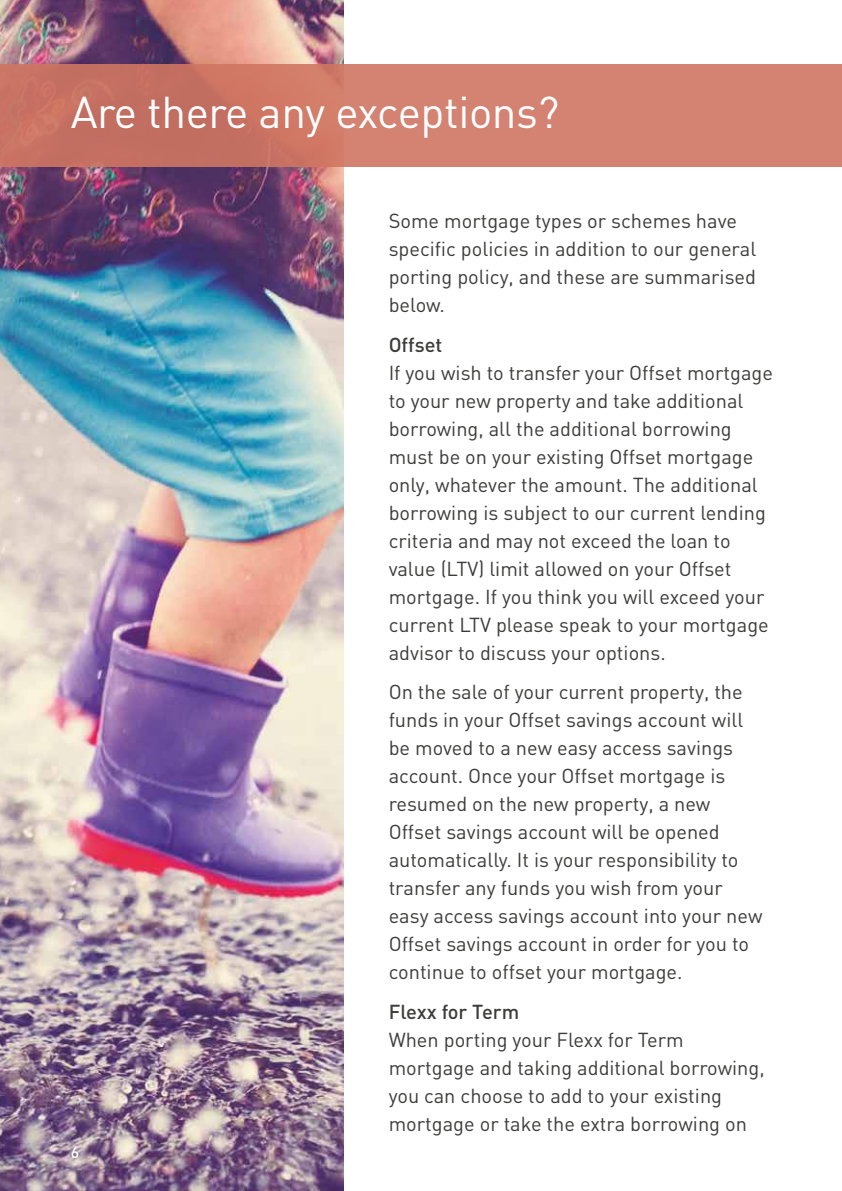
<style>
.page{position:relative;width:842px;height:1191px;background:#fff}
.page>*{position:absolute;margin:0;border:0;box-sizing:border-box;transform-origin:0 0}
.t1{font:44px "DIN";letter-spacing:-.01em;color:#fff}
.t2{font:20px/28px "DIN";color:#3c3c3b}
.t3{font:500 20px "DIN";color:#3c3c3b}
.t4{font:500 16px "DIN";color:#fff}
</style>
<div class="page">
<img style="left:0;top:0;width:343px;height:1191px">
<div style="left:0;top:65px;width:842px;height:102px;background:linear-gradient(to right,#c57061,#d98977)"></div>
<h1 class="t1" style="left:71px;top:85px;width:490px">Are there any exceptions?</h1>
<p class="t4" style="left:71px;top:1142px;width:10px">6</p>
<p class="t2" style="left:389px;top:207px;width:369px">Some mortgage types or schemes have specific policies in addition to our general porting policy, and these are summarised below.</p>
<p class="t3" style="left:389px;top:332px;width:55px">Offset</p>
<p class="t2" style="left:389px;top:358px;width:386px">If you wish to transfer your Offset mortgage to your new property and take additional borrowing, all the additional borrowing must be on your existing Offset mortgage only, whatever the amount. The additional borrowing is subject to our current lending criteria and may not exceed the loan to value (LTV) limit allowed on your Offset mortgage. If you think you will exceed your current LTV please speak to your mortgage advisor to discuss your options.</p>
<p class="t2" style="left:389px;top:677px;width:375px">On the sale of your current property, the funds in your Offset savings account will be moved to a new easy access savings account. Once your Offset mortgage is resumed on the new property, a new Offset savings account will be opened automatically. It is your responsibility to transfer any funds you wish from your easy access savings account into your new Offset savings account in order for you to continue to offset your mortgage.</p>
<p class="t3" style="left:389px;top:998px;width:132px">Flexx for Term</p>
<p class="t2" style="left:389px;top:1025px;width:377px">When porting your Flexx for Term mortgage and taking additional borrowing, you can choose to add to your existing mortgage or take the extra borrowing on</p>
</div>
